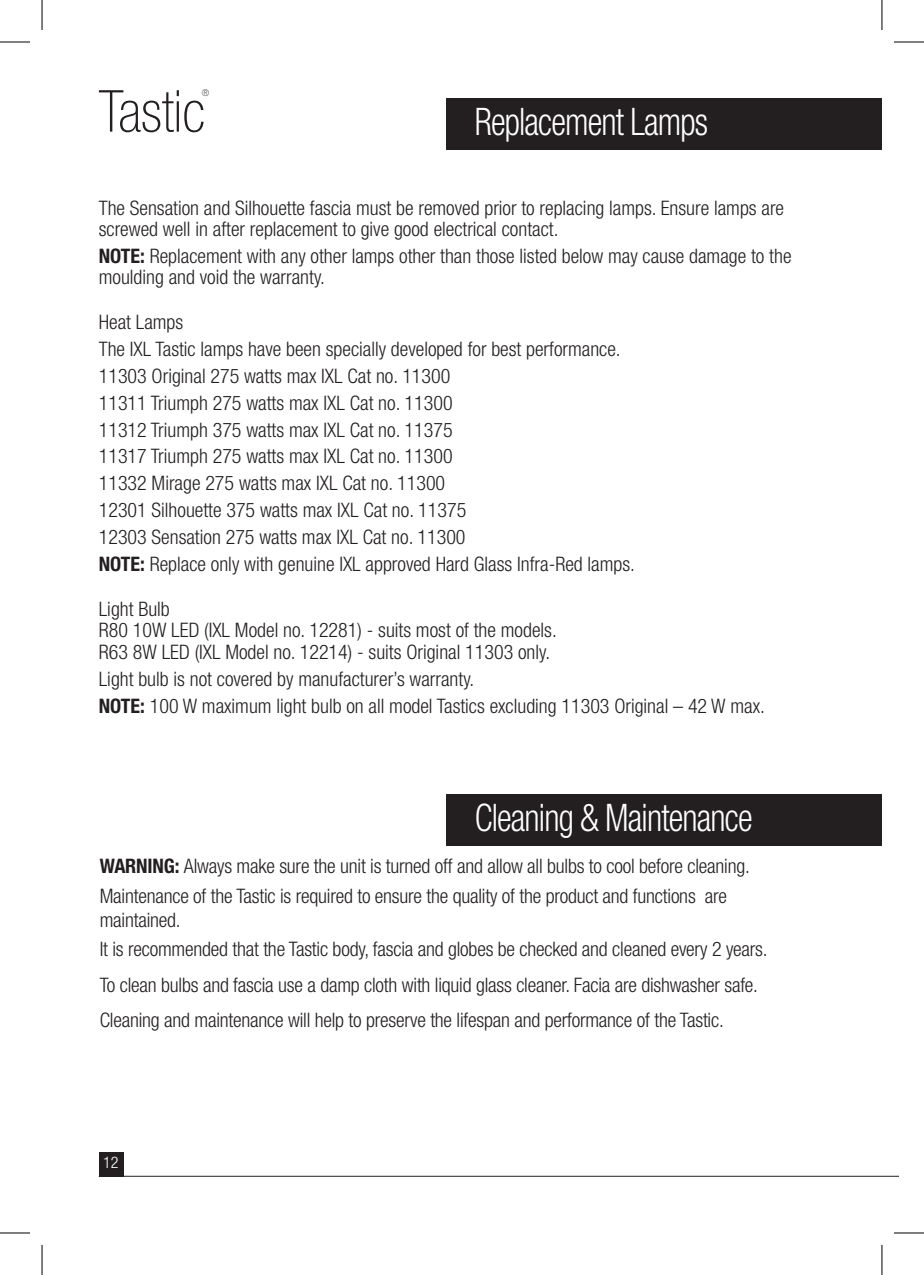
<style>
.page{position:relative;width:924px;height:1275px;background:#fff}
.page>*{position:absolute;margin:0;border:0;box-sizing:border-box;transform-origin:0 0}
.t1{font:100 condensed 58px "Helvetica Neue LT Std";color:#231f20}
.t2{font:300 condensed 38px "Helvetica Neue LT Std";letter-spacing:-.025em;color:#fff;scale:.9 1}
.t3{font:300 condensed 20px/26.8px "Helvetica Neue LT Std";color:#231f20}
.t4{font:300 condensed 16px "Helvetica Neue LT Std";color:#fff}
.t5{font:100 condensed 9.4px "Helvetica Neue LT Std";color:#231f20}
.s1{font-weight:700}
</style>
<div class="page">
<div style="left:99px;top:1152px;width:24px;height:24px;background:#231f20"></div>
<hr style="left:99px;top:1175px;width:799px;height:1px;background:#231f20">
<div style="left:446px;top:99px;width:435px;height:51px;background:#231f20"></div>
<div style="left:446px;top:795px;width:435px;height:51px;background:#231f20"></div>
<hr style="left:0;top:42px;width:30px;height:1px;background:#000">
<hr style="left:893px;top:42px;width:30px;height:1px;background:#000">
<hr style="left:0;top:1232px;width:30px;height:1px;background:#000">
<hr style="left:893px;top:1232px;width:30px;height:1px;background:#000">
<hr style="left:42px;top:0;width:1px;height:30px;background:#000">
<hr style="left:42px;top:1245px;width:1px;height:30px;background:#000">
<hr style="left:881px;top:0;width:1px;height:30px;background:#000">
<hr style="left:881px;top:1245px;width:1px;height:30px;background:#000">
<p class="t5" style="left:202px;top:88px;width:9px">®</p>
<h1 class="t1" style="left:99px;top:79px;width:107px">Tastic</h1>
<h2 class="t2" style="left:474px;top:100px;width:261px">Replacement Lamps</h2>
<p class="t3" style="left:99px;top:197px;width:686px;line-height:21.2px">The Sensation and Silhouette fascia must be removed prior to replacing lamps. Ensure lamps are screwed well in after replacement to give good electrical contact.</p>
<p class="t3" style="left:99px;top:245px;width:694px;line-height:21.2px"><span class="s1">NOTE:</span> Replacement with any other lamps other than those listed below may cause damage to the moulding and void the warranty.</p>
<p class="t3" style="left:99px;top:308px;width:537px">Heat Lamps<br>The IXL Tastic lamps have been specially developed for best performance.<br>11303 Original 275 watts max IXL Cat no. 11300<br>11311 Triumph 275 watts max IXL Cat no. 11300<br>11312 Triumph 375 watts max IXL Cat no. 11375<br>11317 Triumph 275 watts max IXL Cat no. 11300<br>11332 Mirage 275 watts max IXL Cat no. 11300<br>12301 Silhouette 375 watts max IXL Cat no. 11375<br>12303 Sensation 275 watts max IXL Cat no. 11300<br><span class="s1">NOTE:</span> Replace only with genuine IXL approved Hard Glass Infra-Red lamps.</p>
<p class="t3" style="left:99px;top:597px;width:459px;line-height:21.6px">Light Bulb<br>R80 10W LED (IXL Model no. 12281) - suits most of the models.<br>R63 8W LED (IXL Model no. 12214) - suits Original 11303 only.</p>
<p class="t3" style="left:99px;top:665px;width:667px">Light bulb is not covered by manufacturer’s warranty.<br><span class="s1">NOTE:</span> 100 W maximum light bulb on all model Tastics excluding 11303 Original – 42 W max.</p>
<h2 class="t2" style="left:474px;top:796px;width:310px">Cleaning &amp; Maintenance</h2>
<p class="t3" style="left:100px;top:851px;width:651px;line-height:29.6px"><span class="s1">WARNING:</span> Always make sure the unit is turned off and allow all bulbs to cool before cleaning.<br>Maintenance of the Tastic is required to ensure the quality of the product and functions are</p>
<p class="t3" style="left:100px;top:904px;width:669px;line-height:29.6px">maintained.<br>It is recommended that the Tastic body, fascia and globes be checked and cleaned every 2 years.</p>
<p class="t3" style="left:100px;top:966px;width:659px;line-height:35.4px">To clean bulbs and fascia use a damp cloth with liquid glass cleaner. Facia are dishwasher safe.<br>Cleaning and maintenance will help to preserve the lifespan and performance of the Tastic.</p>
<p class="t4" style="left:103px;top:1153px;width:17px">12</p>
</div>
